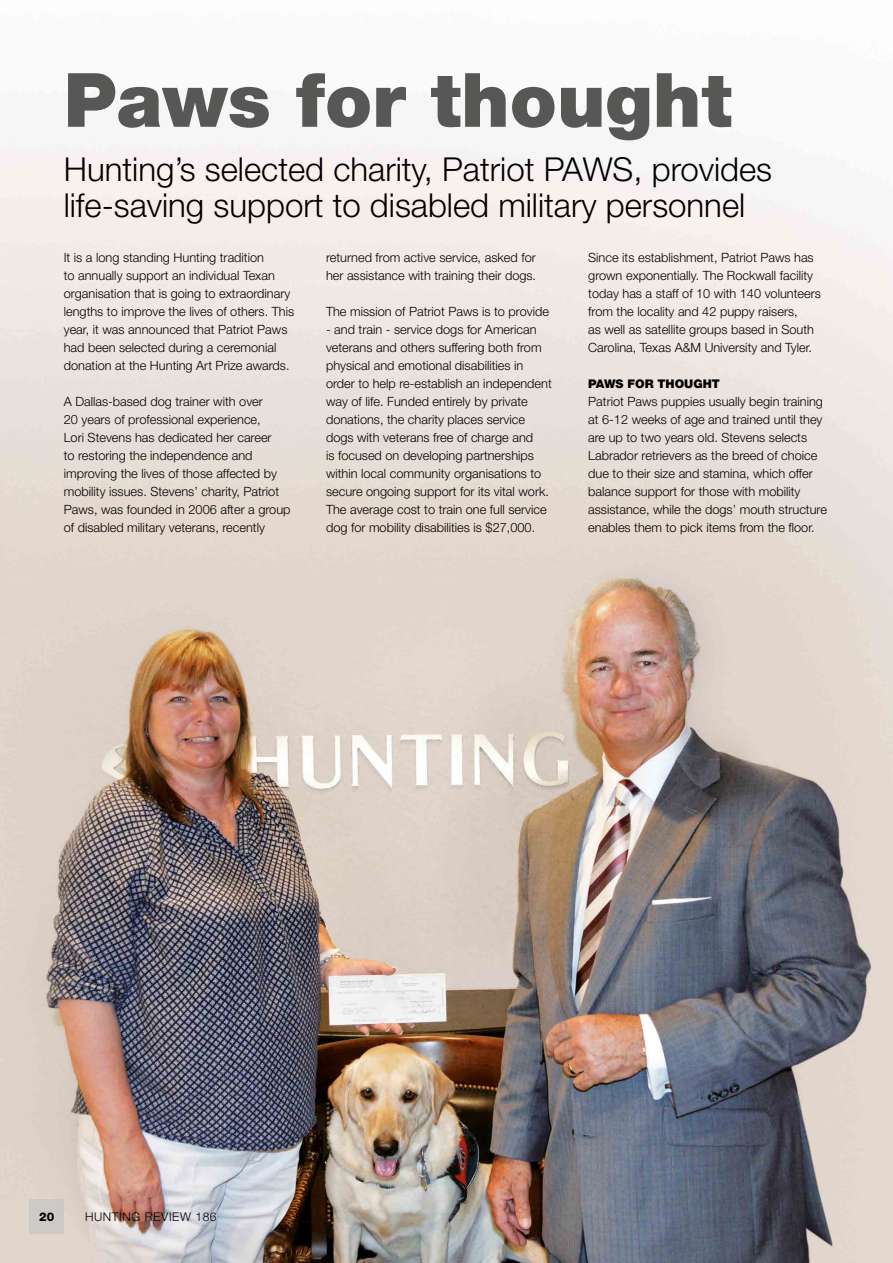
<style>
.page{position:relative;width:893px;height:1263px;background:#fff}
.page>*{position:absolute;margin:0;border:0;box-sizing:border-box;transform-origin:0 0}
.t1{font:900 75px "Helvetica Neue";color:#575756}
.t2{font:300 33px/36px "Helvetica Neue";color:#000}
.t3{font:300 12.75px/18px "Helvetica Neue";color:#000}
.t4{font:300 12px "Helvetica Neue";letter-spacing:.05em;color:#000}
.t5{font:900 12px "Helvetica Neue";color:#000}
.t6{font:800 12px "Helvetica Neue";color:#000}
</style>
<div class="page">
<img style="left:0;top:142px;width:893px;height:1121px">
<div style="left:30px;top:1199px;width:34px;height:34px;background:#cdc9c7"></div>
<h1 class="t1" style="left:64px;top:55px;width:670px">Paws for thought</h1>
<h2 class="t2" style="left:64px;top:150px;width:710px">Hunting’s selected charity, Patriot PAWS, provides life-saving support to disabled military personnel</h2>
<p class="t3" style="left:64px;top:248px;width:232px">It is a long standing Hunting tradition<br>to annually support an individual Texan organisation that is going to extraordinary lengths to improve the lives of others. This year, it was announced that Patriot Paws had been selected during a ceremonial donation at the Hunting Art Prize awards.</p>
<p class="t3" style="left:64px;top:392px;width:228px">A Dallas-based dog trainer with over<br>20 years of professional experience,<br>Lori Stevens has dedicated her career<br>to restoring the independence and improving the lives of those affected by mobility issues. Stevens’ charity, Patriot Paws, was founded in 2006 after a group of disabled military veterans, recently</p>
<p class="t3" style="left:326px;top:248px;width:212px">returned from active service, asked for her assistance with training their dogs.</p>
<p class="t3" style="left:326px;top:302px;width:224px">The mission of Patriot Paws is to provide</p>
<p class="t3" style="left:326px;top:320px;width:227px">- and train - service dogs for American veterans and others suffering both from physical and emotional disabilities in order to help re-establish an independent way of life. Funded entirely by private donations, the charity places service dogs with veterans free of charge and<br>is focused on developing partnerships within local community organisations to secure ongoing support for its vital work.<br>The average cost to train one full service dog for mobility disabilities is $27,000.</p>
<p class="t3" style="left:588px;top:248px;width:234px">Since its establishment, Patriot Paws has grown exponentially. The Rockwall facility today has a staff of 10 with 140 volunteers from the locality and 42 puppy raisers,<br>as well as satellite groups based in South Carolina, Texas A&amp;M University and Tyler.</p>
<p class="t5" style="left:588px;top:376px;width:133px">PAWS FOR THOUGHT</p>
<p class="t3" style="left:588px;top:392px;width:240px">Patriot Paws puppies usually begin training at 6-12 weeks of age and trained until they are up to two years old. Stevens selects Labrador retrievers as the breed of choice due to their size and stamina, which offer balance support for those with mobility assistance, while the dogs’ mouth structure enables them to pick items from the floor.</p>
<p class="t6" style="left:39px;top:1209px;width:17px">20</p>
<p class="t4" style="left:85px;top:1209px;width:133px">HUNTING REVIEW 186</p>
</div>
